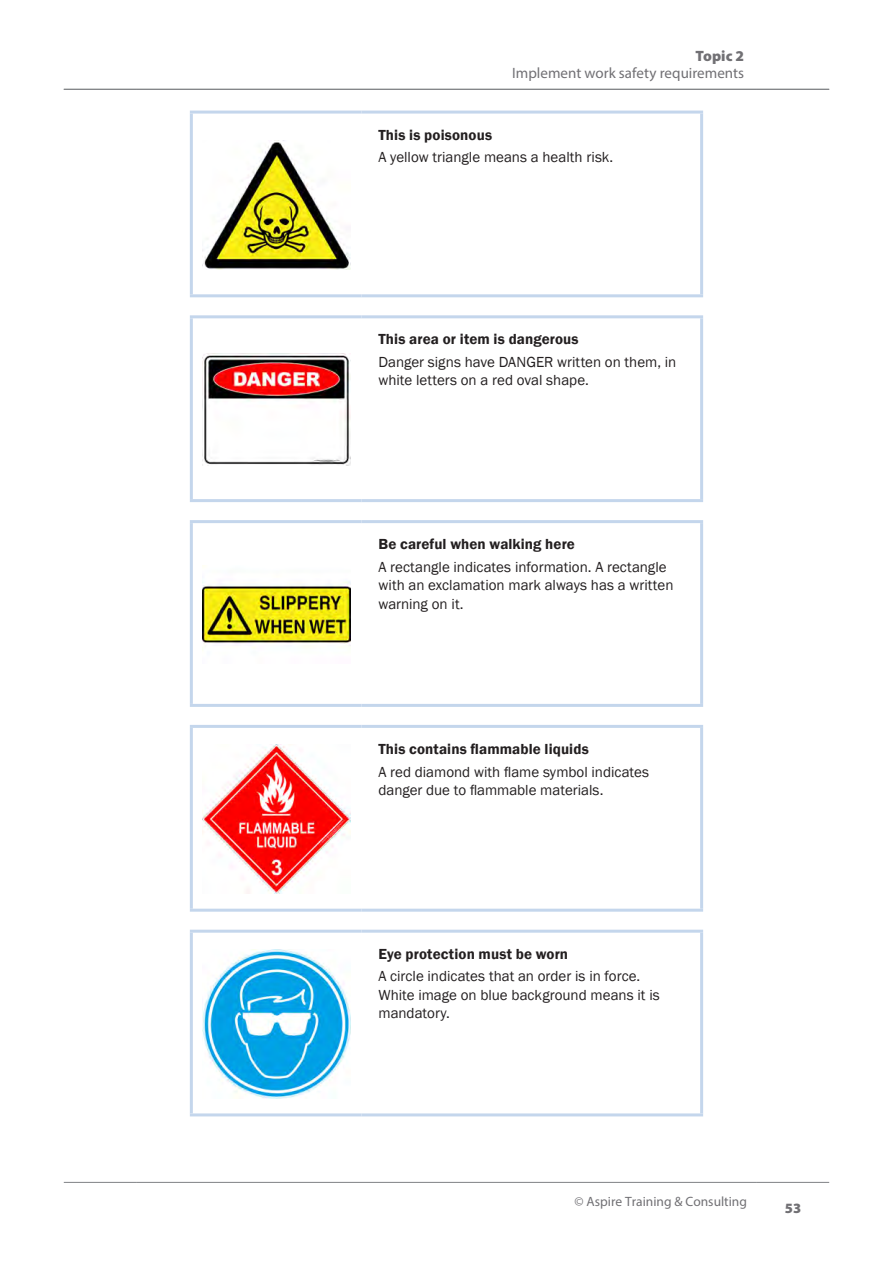
<style>
.page{position:relative;width:893px;height:1263px;background:#fff}
.page>*{position:absolute;margin:0;border:0;box-sizing:border-box;transform-origin:0 0}
.boxed-text{font:15px/18.3px "Franklin Gothic";color:#231f20}
.table_head-left{font:600 15px "Franklin Gothic";letter-spacing:.005em;color:#231f20}
.t1{font:15px "Myriad Pro";color:#717074}
.t2{font:900 15px "Myriad Pro";letter-spacing:.005em;color:#717074}
.t3{font:900 14.25px "Myriad Pro";color:#717074}
.t4{font:13.5px "Myriad Pro";color:#717074}
</style>
<div class="page">
<hr style="left:64px;top:1182px;width:72px;height:1px;background:#808285">
<hr style="left:136px;top:1182px;width:621px;height:1px;background:#808285">
<hr style="left:757px;top:1182px;width:72px;height:1px;background:#808285">
<hr style="left:64px;top:89px;width:72px;height:1px;background:#808285">
<hr style="left:136px;top:89px;width:621px;height:1px;background:#808285">
<hr style="left:757px;top:89px;width:72px;height:1px;background:#808285">
<hr style="left:190px;top:111px;width:171px;height:3px;background:#c4d6ec">
<hr style="left:361px;top:111px;width:342px;height:3px;background:#c4d6ec">
<hr style="left:190px;top:294px;width:171px;height:3px;background:#c4d6ec">
<hr style="left:361px;top:294px;width:342px;height:3px;background:#c4d6ec">
<hr style="left:190px;top:114px;width:3px;height:180px;background:#c4d6ec">
<hr style="left:700px;top:114px;width:3px;height:180px;background:#c4d6ec">
<img style="left:202px;top:140px;width:149px;height:129px">
<svg style="left:193px;top:318px;width:507px;height:148px"></svg>
<hr style="left:190px;top:315px;width:171px;height:3px;background:#c4d6ec">
<hr style="left:361px;top:315px;width:342px;height:3px;background:#c4d6ec">
<hr style="left:190px;top:499px;width:171px;height:3px;background:#c4d6ec">
<hr style="left:361px;top:499px;width:342px;height:3px;background:#c4d6ec">
<hr style="left:190px;top:318px;width:3px;height:181px;background:#c4d6ec">
<hr style="left:700px;top:318px;width:3px;height:181px;background:#c4d6ec">
<img style="left:202px;top:354px;width:149px;height:111px">
<hr style="left:190px;top:520px;width:171px;height:3px;background:#c4d6ec">
<hr style="left:361px;top:520px;width:342px;height:3px;background:#c4d6ec">
<hr style="left:190px;top:704px;width:171px;height:3px;background:#c4d6ec">
<hr style="left:361px;top:704px;width:342px;height:3px;background:#c4d6ec">
<hr style="left:190px;top:523px;width:3px;height:181px;background:#c4d6ec">
<hr style="left:700px;top:523px;width:3px;height:181px;background:#c4d6ec">
<img style="left:202px;top:581px;width:149px;height:70px">
<svg style="left:193px;top:744px;width:507px;height:165px"></svg>
<hr style="left:190px;top:725px;width:171px;height:3px;background:#c4d6ec">
<hr style="left:361px;top:725px;width:342px;height:3px;background:#c4d6ec">
<hr style="left:190px;top:909px;width:171px;height:3px;background:#c4d6ec">
<hr style="left:361px;top:909px;width:342px;height:3px;background:#c4d6ec">
<hr style="left:190px;top:728px;width:3px;height:181px;background:#c4d6ec">
<hr style="left:700px;top:728px;width:3px;height:181px;background:#c4d6ec">
<img style="left:202px;top:745px;width:149px;height:148px">
<hr style="left:190px;top:930px;width:171px;height:3px;background:#c4d6ec">
<hr style="left:361px;top:930px;width:342px;height:3px;background:#c4d6ec">
<hr style="left:190px;top:1113px;width:171px;height:3px;background:#c4d6ec">
<hr style="left:361px;top:1113px;width:342px;height:3px;background:#c4d6ec">
<hr style="left:190px;top:933px;width:3px;height:180px;background:#c4d6ec">
<hr style="left:700px;top:933px;width:3px;height:180px;background:#c4d6ec">
<img style="left:202px;top:950px;width:149px;height:148px">
<p class="t2" style="left:695px;top:47px;width:50px">Topic 2</p>
<p class="t1" style="left:512px;top:63px;width:233px">Implement work safety requirements</p>
<p class="table_head-left" style="left:378px;top:125px;width:115px">This is poisonous</p>
<p class="boxed-text" style="left:378px;top:149px;width:236px">A yellow triangle means a health risk.</p>
<p class="table_head-left" style="left:378px;top:330px;width:202px">This area or item is dangerous</p>
<p class="boxed-text" style="left:378px;top:353px;width:299px">Danger signs have DANGER written on them, in white letters on a red oval shape.</p>
<p class="table_head-left" style="left:378px;top:535px;width:198px">Be careful when walking here</p>
<p class="boxed-text" style="left:378px;top:558px;width:296px">A rectangle indicates information. A rectangle with an exclamation mark always has a written warning on it.</p>
<p class="table_head-left" style="left:378px;top:740px;width:212px">This contains flammable liquids</p>
<p class="boxed-text" style="left:378px;top:763px;width:272px">A red diamond with flame symbol indicates danger due to flammable materials.</p>
<p class="table_head-left" style="left:378px;top:944px;width:191px">Eye protection must be worn</p>
<p class="boxed-text" style="left:378px;top:968px;width:283px">A circle indicates that an order is in force.<br>White image on blue background means it is mandatory.</p>
<p class="t4" style="left:574px;top:1193px;width:174px">© Aspire Training &amp; Consulting</p>
<p class="t3" style="left:785px;top:1200px;width:18px">53</p>
</div>
